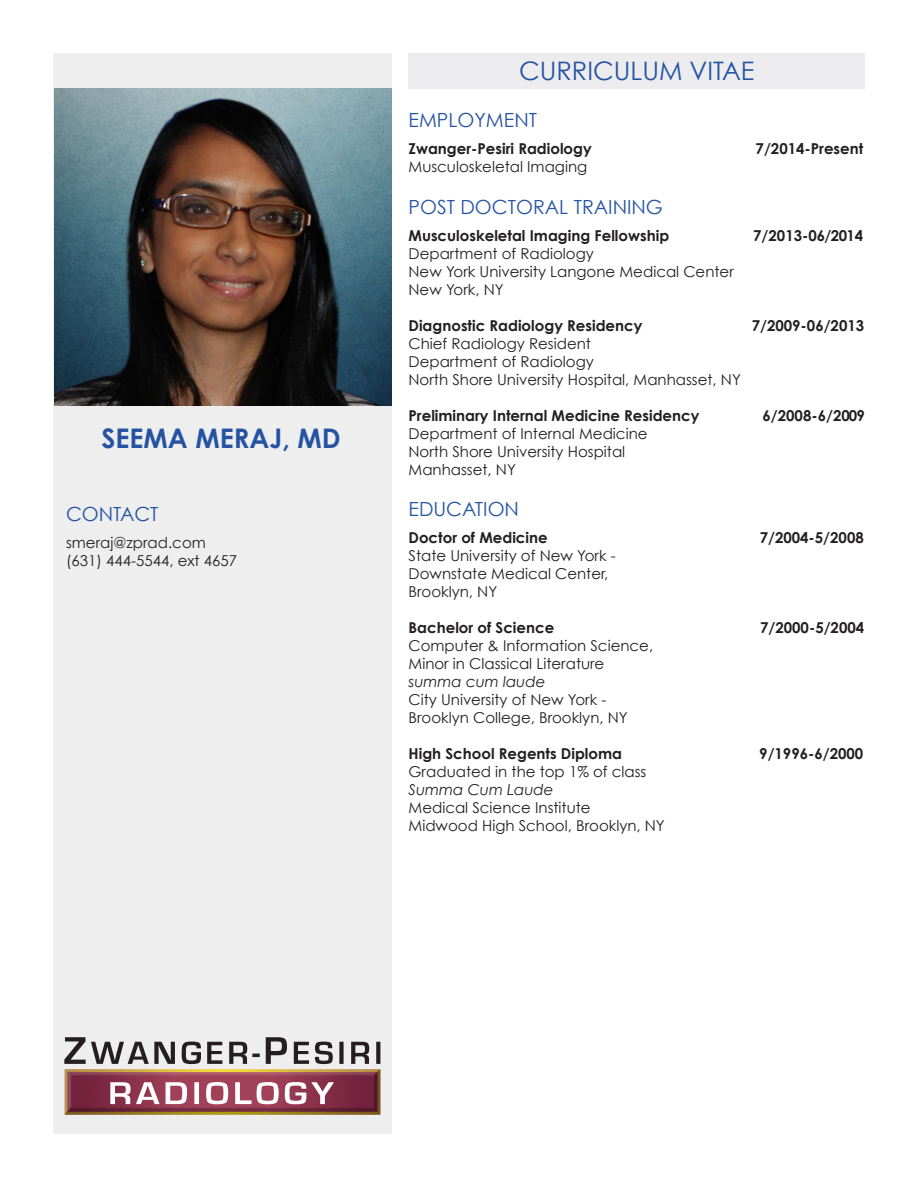
<style>
.page{position:relative;width:918px;height:1188px;background:#fff}
.page>*{position:absolute;margin:0;border:0;box-sizing:border-box;transform-origin:0 0}
.t1{font:700 27px "Century Gothic";color:#2553a2}
.t2{font:25.5px "Century Gothic";color:#2553a2}
.t3{font:19.5px "Century Gothic";color:#2553a2}
.t4{font:15px/18px "Century Gothic";color:#231f20}
.t5{font:700 15px "Century Gothic";color:#231f20}
.s1{font-weight:700}
.s2{font-style:italic}
</style>
<div class="page">
<div style="left:53px;top:53px;width:339px;height:1081px;background:#eeeeef"></div>
<div style="left:409px;top:53px;width:456px;height:36px;background:#ececee"></div>
<svg style="left:64px;top:1069px;width:317px;height:46px"></svg>
<svg style="left:110px;top:1082px;width:224px;height:22px"></svg>
<svg style="left:64px;top:1037px;width:316px;height:27px"></svg>
<img style="left:54px;top:89px;width:337px;height:317px">
<p class="t1" style="left:102px;top:421px;width:241px">SEEMA MERAJ, MD</p>
<p class="t3" style="left:66px;top:503px;width:94px">CONTACT</p>
<p class="t4" style="left:66px;top:534px;width:141px">smeraj@zprad.com</p>
<p class="t4" style="left:66px;top:552px;width:173px">(631) 444-5544, ext 4657</p>
<p class="t2" style="left:519px;top:55px;width:237px">CURRICULUM VITAE</p>
<p class="t3" style="left:409px;top:108px;width:130px">EMPLOYMENT</p>
<p class="t5" style="left:409px;top:139px;width:185px">Zwanger-Pesiri Radiology</p>
<p class="t5" style="left:756px;top:139px;width:109px">7/2014-Present</p>
<p class="t4" style="left:409px;top:157px;width:180px">Musculoskeletal Imaging</p>
<p class="t3" style="left:409px;top:195px;width:256px">POST DOCTORAL TRAINING</p>
<p class="t4" style="left:409px;top:226px;width:327px"><span class="s1">Musculoskeletal Imaging Fellowship<br></span>Department of Radiology<br>New York University Langone Medical Center<br>New York, NY</p>
<p class="t4" style="left:409px;top:316px;width:334px"><span class="s1">Diagnostic Radiology Residency<br></span>Chief Radiology Resident<br>Department of Radiology<br>North Shore University Hospital, Manhasset, NY</p>
<p class="t4" style="left:409px;top:406px;width:292px"><span class="s1">Preliminary Internal Medicine Residency<br></span>Department of Internal Medicine<br>North Shore University Hospital<br>Manhasset, NY</p>
<p class="t3" style="left:409px;top:497px;width:112px">EDUCATION</p>
<p class="t4" style="left:409px;top:528px;width:209px"><span class="s1">Doctor of Medicine<br></span>State University of New York -<br>Downstate Medical Center,<br>Brooklyn, NY</p>
<p class="t4" style="left:409px;top:618px;width:246px"><span class="s1">Bachelor of Science<br></span>Computer &amp; Information Science,<br>Minor in Classical Literature <span class="s2">summa cum laude<br></span>City University of New York -<br>Brooklyn College, Brooklyn, NY</p>
<p class="t4" style="left:409px;top:744px;width:258px"><span class="s1">High School Regents Diploma<br></span>Graduated in the top 1% of class<br><span class="s2">Summa Cum Laude<br></span>Medical Science Institute<br>Midwood High School, Brooklyn, NY</p>
<p class="t5" style="left:753px;top:226px;width:112px">7/2013-06/2014</p>
<p class="t5" style="left:752px;top:316px;width:114px">7/2009-06/2013</p>
<p class="t5" style="left:763px;top:406px;width:104px">6/2008-6/2009</p>
<p class="t5" style="left:760px;top:528px;width:106px">7/2004-5/2008</p>
<p class="t5" style="left:760px;top:618px;width:106px">7/2000-5/2004</p>
<p class="t5" style="left:759px;top:744px;width:106px">9/1996-6/2000</p>
</div>
